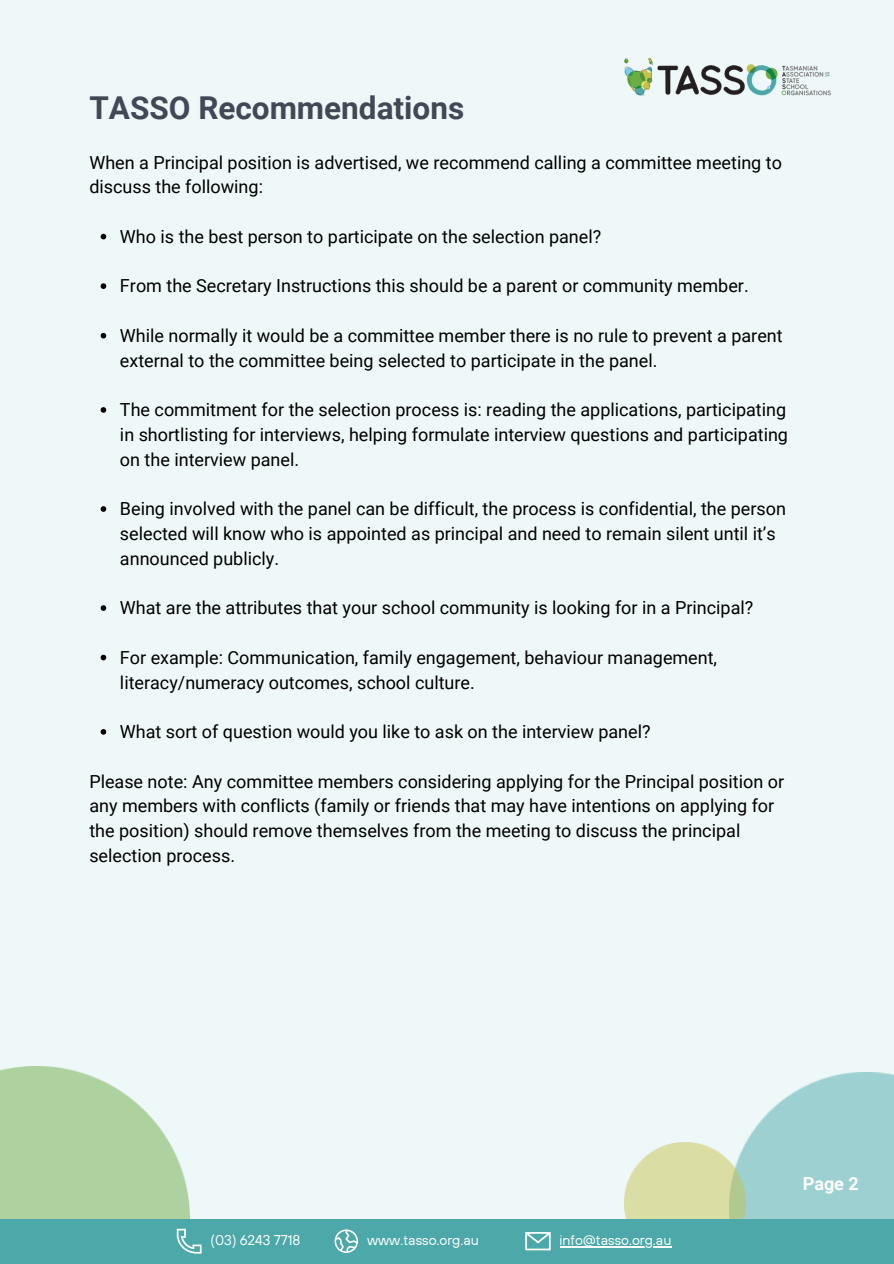
<style>
.page{position:relative;width:894px;height:1264px;background:#fff}
.page>*{position:absolute;margin:0;border:0;box-sizing:border-box;transform-origin:0 0}
.t1{font:700 31.5px "Roboto";color:#424856}
.t2{font:18px/24.8px "Roboto";color:#000}
.t3{font:700 18px "Roboto";color:#fff}
.t4{font:14.1px "TT Hoves";color:#fff}
</style>
<div class="page">
<div style="left:0;top:0;width:893px;height:1263px;background:#eff8f8"></div>
<svg style="left:101px;top:234px;width:5px;height:5px"></svg>
<svg style="left:101px;top:283px;width:5px;height:6px"></svg>
<svg style="left:101px;top:333px;width:5px;height:5px"></svg>
<svg style="left:101px;top:407px;width:5px;height:6px"></svg>
<svg style="left:101px;top:506px;width:5px;height:6px"></svg>
<svg style="left:101px;top:605px;width:5px;height:6px"></svg>
<svg style="left:101px;top:654px;width:5px;height:6px"></svg>
<svg style="left:101px;top:729px;width:5px;height:5px"></svg>
<img style="left:745px;top:1072px;width:148px;height:146px">
<img style="left:624px;top:1142px;width:121px;height:76px">
<img style="left:0;top:1066px;width:189px;height:152px">
<div style="left:0;top:1218px;width:893px;height:45px;background:#4ca8a9"></div>
<svg style="left:334px;top:1229px;width:24px;height:23px"></svg>
<svg style="left:177px;top:1228px;width:24px;height:25px"></svg>
<svg style="left:525px;top:1232px;width:25px;height:17px"></svg>
<hr style="left:559px;top:1245px;width:112px;height:1px;background:#fff">
<img style="left:624px;top:58px;width:206px;height:38px">
<p class="t1" style="left:89px;top:90px;width:376px">TASSO Recommendations</p>
<p class="t2" style="left:89px;top:150px;width:694px">When a Principal position is advertised, we recommend calling a committee meeting to discuss the following:</p>
<h1 class="t2" style="left:120px;top:224px;width:482px">Who is the best person to participate on the selection panel?</h1>
<h3 class="t2" style="left:120px;top:274px;width:630px">From the Secretary Instructions this should be a parent or community member.</h3>
<p class="t2" style="left:120px;top:323px;width:664px">While normally it would be a committee member there is no rule to prevent a parent external to the committee being selected to participate in the panel.</p>
<p class="t2" style="left:120px;top:397px;width:669px;text-align:justify">The commitment for the selection process is: reading the applications, participating in shortlisting for interviews, helping formulate interview questions and participating on the interview panel.</p>
<p class="t2" style="left:120px;top:496px;width:667px">Being involved with the panel can be difficult, the process is confidential, the person selected will know who is appointed as principal and need to remain silent until it’s announced publicly.</p>
<p class="t2" style="left:120px;top:595px;width:634px">What are the attributes that your school community is looking for in a Principal?</p>
<p class="t2" style="left:120px;top:645px;width:598px">For example: Communication, family engagement, behaviour management, literacy/numeracy outcomes, school culture.</p>
<p class="t2" style="left:120px;top:719px;width:532px">What sort of question would you like to ask on the interview panel?</p>
<p class="t2" style="left:89px;top:769px;width:696px">Please note: Any committee members considering applying for the Principal position or any members with conflicts (family or friends that may have intentions on applying for the position) should remove themselves from the meeting to discuss the principal selection process.</p>
<p class="t4" style="left:210px;top:1230px;width:91px">(03) 6243 7718</p>
<h3 class="t4" style="left:367px;top:1230px;width:113px">www.tasso.org.au</h3>
<p class="t4" style="left:559px;top:1230px;width:113px">info@tasso.org.au</p>
<h2 class="t3" style="left:802px;top:1173px;width:58px">Page 2</h2>
</div>
